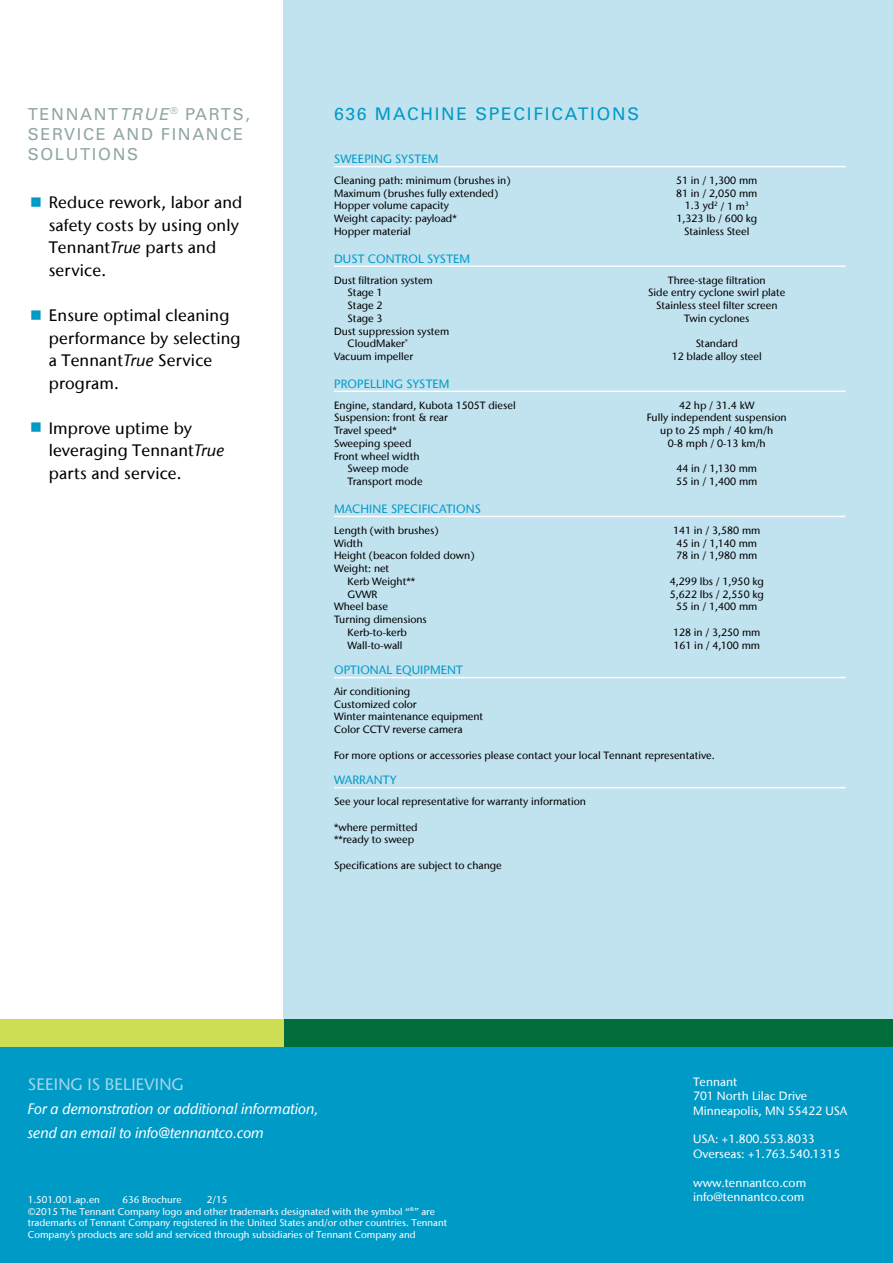
<style>
.page{position:relative;width:893px;height:1263px;background:#fff}
.page>*{position:absolute;margin:0;border:0;box-sizing:border-box;transform-origin:0 0}
.t1{font:17.4px "Univers";letter-spacing:.1em;color:#009ac7}
.t2{font:500 16.5px/22.5px "Stone Sans IIITC Com";letter-spacing:.01em;color:#000}
.t3{font:16.5px/19.8px "Univers";letter-spacing:.1em;color:#91a5a5}
.t4{font:500 16.5px "Stone Sans IIITC Com";letter-spacing:.01em;color:#a5d7e9}
.t5{font:italic 500 15px/24px "Stone Sans IIITC Com";color:#fff}
.t6{font:500 12px/14.4px "Stone Sans IIITC Com";color:#fff}
.t7{font:500 12px "Stone Sans IIITC Com";letter-spacing:.01em;color:#009ac7}
.t8{font:500 10.5px/12.8px "Stone Sans IIITC Com";color:#000}
.t9{font:500 9.75px/11.7px "Stone Sans IIITC Com";color:#fff}
.s1{font-style:italic}
</style>
<div class="page">
<div style="left:283px;top:0;width:610px;height:1033px;background:#c1e2ef"></div>
<div style="left:0;top:1046px;width:893px;height:217px;background:#009ac7"></div>
<div style="left:283px;top:1019px;width:610px;height:27px;background:#006d3a"></div>
<div style="left:0;top:1019px;width:283px;height:27px;background:#cede54"></div>
<hr style="left:334px;top:166px;width:512px;height:1px;background:#fff">
<hr style="left:334px;top:265px;width:512px;height:2px;background:#fff">
<hr style="left:334px;top:391px;width:512px;height:1px;background:#fff">
<hr style="left:334px;top:516px;width:512px;height:1px;background:#fff">
<hr style="left:334px;top:677px;width:512px;height:1px;background:#fff">
<hr style="left:334px;top:787px;width:512px;height:1px;background:#fff">
<h2 class="t3" style="left:28px;top:104px;width:224px">TENNANT<span class="s1">TRUE</span><sup>®</sup> PARTS,<br>SERVICE AND FINANCE<br>SOLUTIONS</h2>
<h2 class="t2" style="left:49px;top:191px;width:195px">Reduce rework, labor and safety costs by using only<br>Tennant<span class="s1">True</span> parts and service.</h2>
<h2 class="t2" style="left:49px;top:304px;width:193px">Ensure optimal cleaning performance by selecting a Tennant<span class="s1">True</span> Service program.</h2>
<h2 class="t2" style="left:49px;top:416px;width:177px">Improve uptime by leveraging Tennant<span class="s1">True </span>parts and service.</h2>
<h1 class="t1" style="left:334px;top:103px;width:306px">636 MACHINE SPECIFICATIONS</h1>
<p class="t7" style="left:334px;top:151px;width:106px">SWEEPING SYSTEM</p>
<p class="t8" style="left:334px;top:174px;width:178px">Cleaning path: minimum (brushes in)</p>
<p class="t8" style="left:676px;top:174px;width:83px">51 in / 1,300 mm</p>
<p class="t8" style="left:334px;top:187px;width:166px">Maximum (brushes fully extended)</p>
<p class="t8" style="left:676px;top:187px;width:83px">81 in / 2,050 mm</p>
<p class="t8" style="left:334px;top:199px;width:117px">Hopper volume capacity</p>
<p class="t8" style="left:685px;top:199px;width:65px">1.3 yd<sup>2</sup> / 1 m<sup>3</sup></p>
<p class="t8" style="left:334px;top:212px;width:124px">Weight capacity: payload*</p>
<p class="t8" style="left:676px;top:212px;width:82px">1,323 lb / 600 kg</p>
<p class="t8" style="left:334px;top:225px;width:78px">Hopper material</p>
<p class="t8" style="left:684px;top:225px;width:67px">Stainless Steel</p>
<p class="t7" style="left:334px;top:251px;width:138px">DUST CONTROL SYSTEM</p>
<p class="t8" style="left:334px;top:273px;width:100px">Dust filtration system</p>
<p class="t8" style="left:668px;top:273px;width:99px">Three-stage filtration</p>
<p class="t8" style="left:348px;top:286px;width:37px">Stage 1</p>
<p class="t8" style="left:648px;top:286px;width:139px">Side entry cyclone swirl plate</p>
<p class="t8" style="left:348px;top:299px;width:37px">Stage 2</p>
<p class="t8" style="left:656px;top:299px;width:123px">Stainless steel filter screen</p>
<p class="t8" style="left:348px;top:312px;width:37px">Stage 3</p>
<p class="t8" style="left:684px;top:312px;width:67px">Twin cyclones</p>
<p class="t8" style="left:348px;top:324px;width:103px;text-indent:-14px">Dust suppression system<br>CloudMaker<sup>®</sup></p>
<p class="t8" style="left:696px;top:337px;width:44px">Standard</p>
<p class="t8" style="left:334px;top:350px;width:81px">Vacuum impeller</p>
<p class="t8" style="left:672px;top:350px;width:92px">12 blade alloy steel</p>
<p class="t7" style="left:334px;top:376px;width:117px">PROPELLING SYSTEM</p>
<p class="t8" style="left:334px;top:399px;width:183px">Engine, standard, Kubota 1505T diesel</p>
<p class="t8" style="left:679px;top:399px;width:77px">42 hp / 31.4 kW</p>
<p class="t8" style="left:334px;top:411px;width:115px">Suspension: front &amp; rear</p>
<p class="t8" style="left:647px;top:411px;width:141px">Fully independent suspension</p>
<p class="t8" style="left:334px;top:424px;width:64px">Travel speed*</p>
<p class="t8" style="left:660px;top:424px;width:114px">up to 25 mph / 40 km/h</p>
<p class="t8" style="left:334px;top:437px;width:79px">Sweeping speed</p>
<p class="t8" style="left:668px;top:437px;width:99px">0-8 mph / 0-13 km/h</p>
<p class="t8" style="left:334px;top:449px;width:87px;text-align:center">Front wheel width<br>Sweep mode</p>
<p class="t8" style="left:676px;top:462px;width:82px">44 in / 1,130 mm</p>
<p class="t8" style="left:348px;top:475px;width:77px">Transport mode</p>
<p class="t8" style="left:676px;top:475px;width:83px">55 in / 1,400 mm</p>
<p class="t7" style="left:334px;top:501px;width:148px">MACHINE SPECIFICATIONS</p>
<p class="t8" style="left:334px;top:524px;width:106px">Length (with brushes)</p>
<p class="t8" style="left:673px;top:524px;width:89px">141 in / 3,580 mm</p>
<p class="t8" style="left:334px;top:536px;width:30px">Width</p>
<p class="t8" style="left:676px;top:536px;width:82px">45 in / 1,140 mm</p>
<p class="t8" style="left:334px;top:549px;width:142px">Height (beacon folded down)</p>
<p class="t8" style="left:676px;top:549px;width:83px">78 in / 1,980 mm</p>
<p class="t8" style="left:348px;top:562px;width:69px;text-indent:-14px">Weight: net<br>Kerb Weight**</p>
<p class="t8" style="left:670px;top:575px;width:95px">4,299 lbs / 1,950 kg</p>
<p class="t8" style="left:348px;top:587px;width:31px">GVWR</p>
<p class="t8" style="left:670px;top:587px;width:95px">5,622 lbs / 2,550 kg</p>
<p class="t8" style="left:334px;top:600px;width:55px">Wheel base</p>
<p class="t8" style="left:676px;top:600px;width:83px">55 in / 1,400 mm</p>
<p class="t8" style="left:348px;top:613px;width:81px;text-indent:-14px">Turning dimensions<br>Kerb-to-kerb</p>
<p class="t8" style="left:673px;top:626px;width:89px">128 in / 3,250 mm</p>
<p class="t8" style="left:348px;top:638px;width:56px">Wall-to-wall</p>
<p class="t8" style="left:673px;top:638px;width:88px">161 in / 4,100 mm</p>
<p class="t7" style="left:334px;top:662px;width:130px">OPTIONAL EQUIPMENT</p>
<p class="t8" style="left:334px;top:685px;width:151px">Air conditioning<br>Customized color<br>Winter maintenance equipment<br>Color CCTV reverse camera</p>
<p class="t8" style="left:334px;top:748px;width:382px">For more options or accessories please contact your local Tennant representative.</p>
<p class="t7" style="left:334px;top:772px;width:64px">WARRANTY</p>
<p class="t8" style="left:334px;top:795px;width:254px">See your local representative for warranty information</p>
<p class="t8" style="left:334px;top:820px;width:85px">*where permitted **ready to sweep</p>
<p class="t8" style="left:334px;top:859px;width:169px">Specifications are subject to change</p>
<h2 class="t4" style="left:28px;top:1074px;width:158px">SEEING IS BELIEVING</h2>
<h3 class="t5" style="left:28px;top:1097px;width:292px">For a demonstration or additional information, send an email to info@tennantco.com</h3>
<p class="t9" style="left:28px;top:1194px;width:421px;text-indent:179px">2/15<br>©2015 The Tennant Company logo and other trademarks designated with the symbol “®” are trademarks of Tennant Company registered in the United States and/or other countries. Tennant Company’s products are sold and serviced through subsidiaries of Tennant Company and</p>
<p class="t9" style="left:28px;top:1194px;width:74px">1.501.001.ap.en</p>
<p class="t9" style="left:123px;top:1194px;width:60px">636 Brochure</p>
<p class="t6" style="left:693px;top:1074px;width:156px">Tennant<br>701 North Lilac Drive<br>Minneapolis, MN 55422 USA</p>
<p class="t6" style="left:693px;top:1132px;width:149px">USA: +1.800.553.8033<br>Overseas: +1.763.540.1315</p>
<p class="t6" style="left:693px;top:1175px;width:115px">www.tennantco.com info@tennantco.com</p>
</div>
